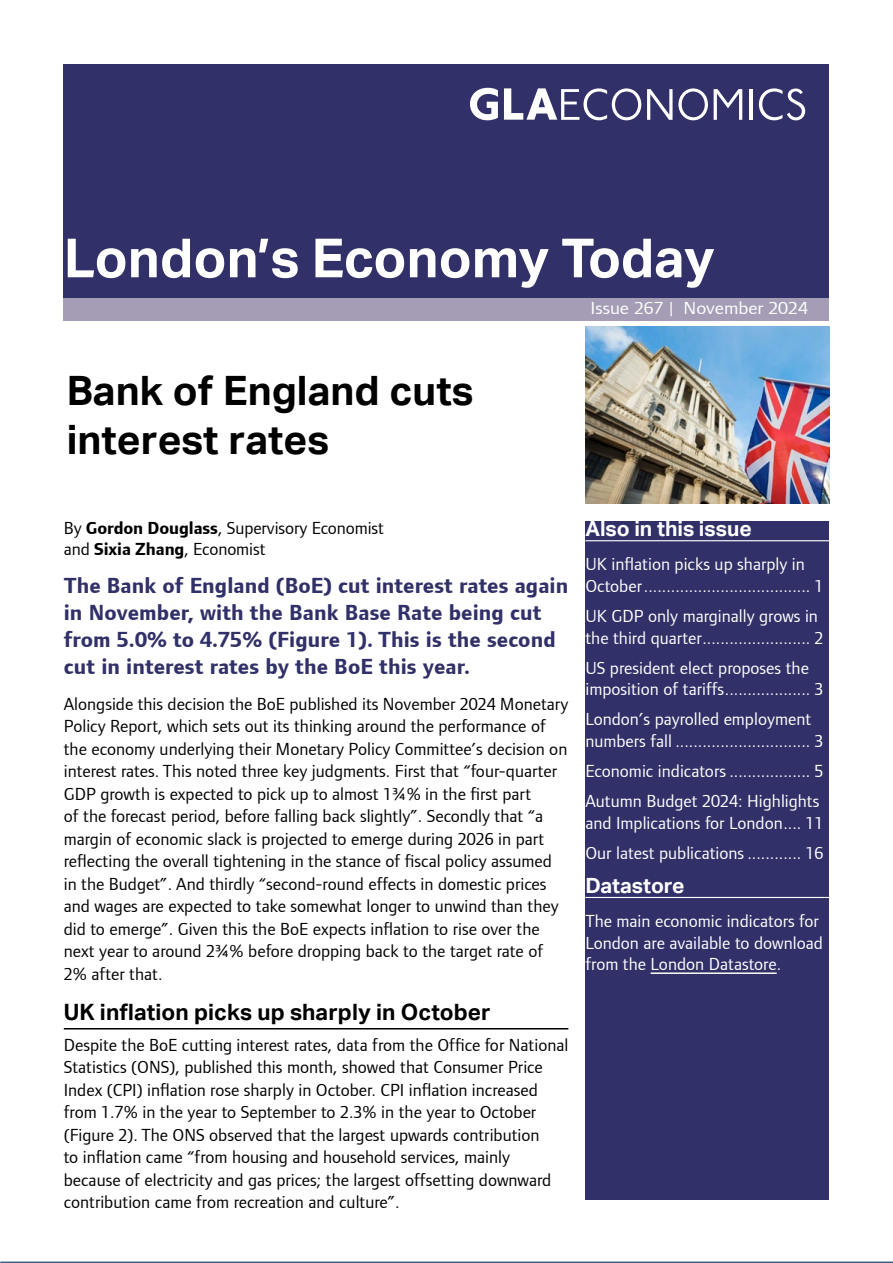
<style>
.page{position:relative;width:893px;height:1263px;background:#fff}
.page>*{position:absolute;margin:0;border:0;box-sizing:border-box;transform-origin:0 0}
.t1{font:700 54px "Aktiv Grotesk";color:#fff}
.Lead_headline{font:700 40.5px/48.8px "Aktiv Grotesk";color:#000}
.Lead_paragraph{font:700 22.5px/27px "Foundry Form Sans";letter-spacing:.005em;color:#313068}
.Heading_2_underline{font:700 22.5px "Aktiv Grotesk";letter-spacing:.005em;color:#000}
.TOC_heading{font:700 21px "Aktiv Grotesk";color:#fff}
.Body_text{font:18px/22.5px "Foundry Form Sans";color:#000}
.t2{font:18px/21.6px "Foundry Form Sans";color:#fff}
.Byline{font:18px/21.6px "Foundry Form Sans";letter-spacing:-.005em;color:#000}
.t3{font:18px "Foundry Form Sans";color:#fff;scale:1.1 1}
.s1{font-weight:700}
</style>
<div class="page">
<div style="left:64px;top:64px;width:765px;height:234px;background:#313068"></div>
<div style="left:64px;top:298px;width:765px;height:22px;background:#a59cb5"></div>
<hr style="left:0;top:1261px;width:893px;height:2px;background:#365e85">
<svg style="left:647px;top:88px;width:61px;height:32px"></svg>
<svg style="left:714px;top:89px;width:28px;height:31px"></svg>
<hr style="left:750px;top:89px;width:3px;height:31px;background:#fff">
<svg style="left:759px;top:88px;width:46px;height:32px"></svg>
<svg style="left:470px;top:88px;width:28px;height:32px"></svg>
<svg style="left:504px;top:88px;width:137px;height:32px"></svg>
<div style="left:585px;top:521px;width:244px;height:678px;background:#313068"></div>
<hr style="left:585px;top:540px;width:244px;height:1px;background:#fff">
<hr style="left:585px;top:897px;width:244px;height:1px;background:#fff">
<hr style="left:651px;top:972px;width:126px;height:2px;background:#fff">
<hr style="left:64px;top:1028px;width:504px;height:1px;background:#000">
<img style="left:585px;top:327px;width:244px;height:177px">
<h1 class="t1" style="left:64px;top:227px;width:652px">London’s Economy Today</h1>
<p class="t3" style="left:590px;top:298px;width:199px">Issue 267 | November 2024</p>
<p class="Lead_headline" style="left:67px;top:367px;width:408px">Bank of England cuts interest rates</p>
<p class="Byline" style="left:64px;top:517px;width:322px">By <span class="s1">Gordon Douglass</span>, Supervisory Economist and <span class="s1">Sixia Zhang</span>, Economist</p>
<p class="Lead_paragraph" style="left:64px;top:572px;width:506px">The Bank of England (BoE) cut interest rates again in November, with the Bank Base Rate being cut from 5.0% to 4.75% (Figure 1). This is the second cut in interest rates by the BoE this year.</p>
<p class="Body_text" style="left:64px;top:692px;width:506px">Alongside this decision the BoE published its November 2024 Monetary Policy Report, which sets out its thinking around the performance of the economy underlying their Monetary Policy Committee’s decision on interest rates. This noted three key judgments. First that “four-quarter GDP growth is expected to pick up to almost 1¾% in the first part<br>of the forecast period, before falling back slightly”. Secondly that “a margin of economic slack is projected to emerge during 2026 in part reflecting the overall tightening in the stance of fiscal policy assumed in the Budget”. And thirdly “second-round effects in domestic prices and wages are expected to take somewhat longer to unwind than they did to emerge”. Given this the BoE expects inflation to rise over the next year to around 2¾% before dropping back to the target rate of 2% after that.</p>
<p class="Heading_2_underline" style="left:64px;top:998px;width:428px">UK inflation picks up sharply in October</p>
<p class="Body_text" style="left:64px;top:1033px;width:506px">Despite the BoE cutting interest rates, data from the Office for National Statistics (ONS), published this month, showed that Consumer Price Index (CPI) inflation rose sharply in October. CPI inflation increased from 1.7% in the year to September to 2.3% in the year to October (Figure 2). The ONS observed that the largest upwards contribution<br>to inflation came “from housing and household services, mainly because of electricity and gas prices; the largest offsetting downward contribution came from recreation and culture”.</p>
<p class="TOC_heading" style="left:585px;top:516px;width:168px">Also in this issue</p>
<p class="t2" style="left:585px;top:553px;width:240px">UK inflation picks up sharply in<br>October..................................... 1</p>
<p class="t2" style="left:585px;top:605px;width:240px">UK GDP only marginally grows in the third quarter........................ 2</p>
<p class="t2" style="left:585px;top:657px;width:240px">US president elect proposes the imposition of tariffs................... 3</p>
<p class="t2" style="left:585px;top:708px;width:240px">London’s payrolled employment numbers fall .............................. 3</p>
<p class="t2" style="left:585px;top:760px;width:240px">Economic indicators .................. 5</p>
<p class="t2" style="left:585px;top:790px;width:240px">Autumn Budget 2024: Highlights and Implications for London.... 11</p>
<p class="t2" style="left:585px;top:842px;width:240px">Our latest publications ............ 16</p>
<p class="TOC_heading" style="left:585px;top:873px;width:101px">Datastore</p>
<p class="t2" style="left:585px;top:910px;width:239px">The main economic indicators for<br>London are available to download from the London Datastore.</p>
</div>
